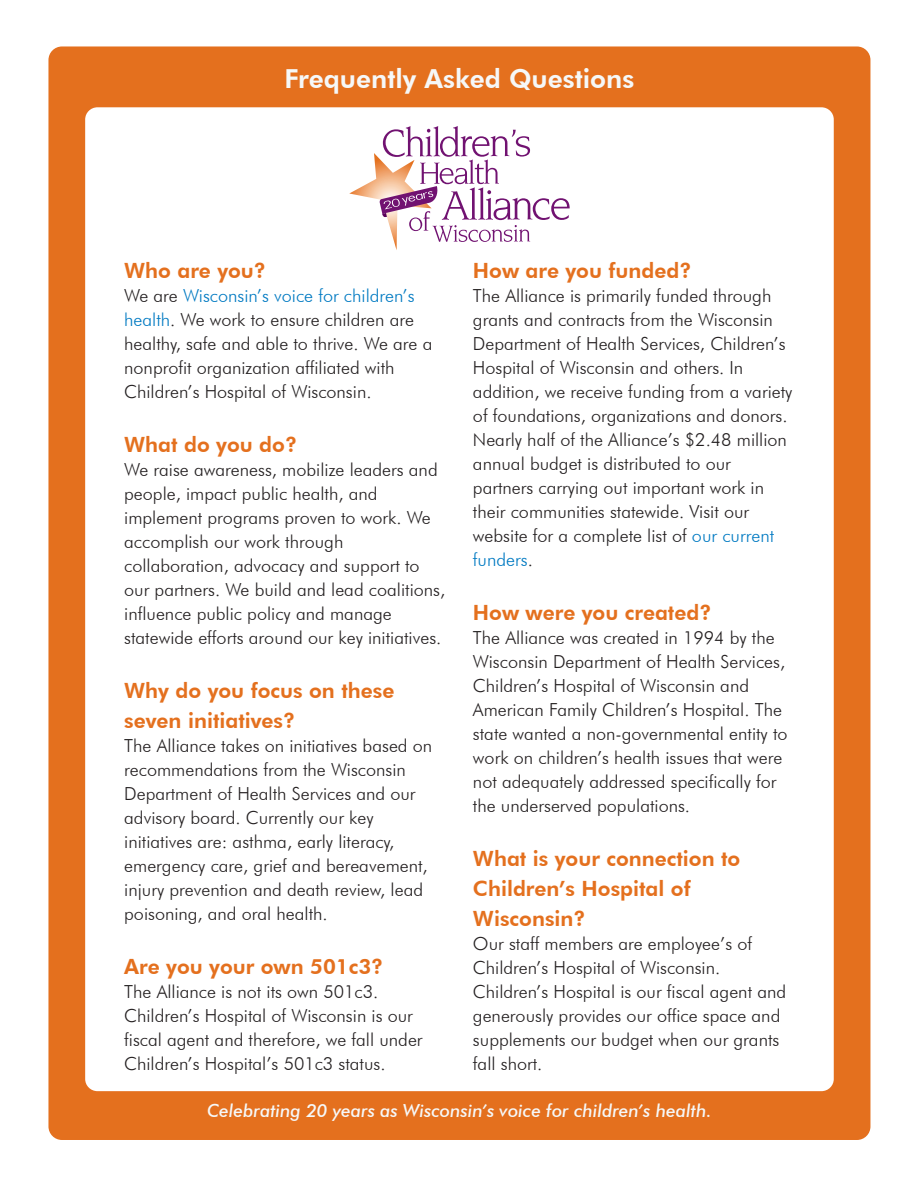
<style>
.page{position:relative;width:918px;height:1188px;background:#fff}
.page>*{position:absolute;margin:0;border:0;box-sizing:border-box;transform-origin:0 0}
.t1{font:800 26.25px "Futura BT";color:#f6f8f8}
.t2{font:800 21px/30px "Futura BT";color:#e4701e}
.t3{font:300 18px/24px "Futura BT";color:#231f20}
.t4{font:italic 500 18px "Futura BT";color:#f6f8f8}
.s1{color:#007ac2}
</style>
<div class="page">
<div style="left:48px;top:46px;width:822px;height:1094px;background:#e4701e;border-radius:14px"></div>
<div style="left:85px;top:107px;width:749px;height:984px;background:#fff;border-radius:12px"></div>
<svg style="left:349px;top:126px;width:221px;height:124px"></svg>
<h1 class="t1" style="left:284px;top:62px;width:351px">Frequently Asked Questions</h1>
<p class="t2" style="left:124px;top:256px;width:143px">Who are you?</p>
<p class="t3" style="left:124px;top:284px;width:310px">We are <span class="s1">Wisconsin’s voice for children’s health</span>. We work to ensure children are healthy, safe and able to thrive. We are a nonprofit organization affiliated with Children’s Hospital of Wisconsin.</p>
<p class="t2" style="left:124px;top:430px;width:174px">What do you do?</p>
<p class="t3" style="left:124px;top:458px;width:323px">We raise awareness, mobilize leaders and people, impact public health, and implement programs proven to work. We accomplish our work through collaboration, advocacy and support to our partners. We build and lead coalitions, influence public policy and manage statewide efforts around our key initiatives.</p>
<p class="t2" style="left:124px;top:676px;width:272px">Why do you focus on these seven initiatives?</p>
<p class="t3" style="left:124px;top:734px;width:310px">The Alliance takes on initiatives based on recommendations from the Wisconsin Department of Health Services and our advisory board. Currently our key initiatives are: asthma, early literacy, emergency care, grief and bereavement, injury prevention and death review, lead poisoning, and oral health.</p>
<p class="t2" style="left:124px;top:952px;width:261px">Are you your own 501c3?</p>
<p class="t3" style="left:124px;top:980px;width:300px">The Alliance is not its own 501c3.<br>Children’s Hospital of Wisconsin is our fiscal agent and therefore, we fall under Children’s Hospital’s 501c3 status.</p>
<p class="t2" style="left:473px;top:256px;width:220px">How are you funded?</p>
<p class="t3" style="left:473px;top:284px;width:321px">The Alliance is primarily funded through grants and contracts from the Wisconsin Department of Health Services, Children’s Hospital of Wisconsin and others. In addition, we receive funding from a variety of foundations, organizations and donors.<br>Nearly half of the Alliance’s $2.48 million annual budget is distributed to our partners carrying out important work in their communities statewide. Visit our website for a complete list of <span class="s1">our current funders</span>.</p>
<p class="t2" style="left:473px;top:598px;width:240px">How were you created?</p>
<p class="t3" style="left:473px;top:626px;width:316px">The Alliance was created in 1994 by the Wisconsin Department of Health Services, Children’s Hospital of Wisconsin and American Family Children’s Hospital. The state wanted a non-governmental entity to work on children’s health issues that were not adequately addressed specifically for the underserved populations.</p>
<p class="t2" style="left:473px;top:844px;width:269px">What is your connection to<br>Children’s Hospital of<br>Wisconsin?</p>
<p class="t3" style="left:473px;top:932px;width:315px">Our staff members are employee’s of Children’s Hospital of Wisconsin.<br>Children’s Hospital is our fiscal agent and generously provides our office space and supplements our budget when our grants fall short.</p>
<p class="t4" style="left:207px;top:1100px;width:506px">Celebrating 20 years as Wisconsin’s voice for children’s health.</p>
</div>
